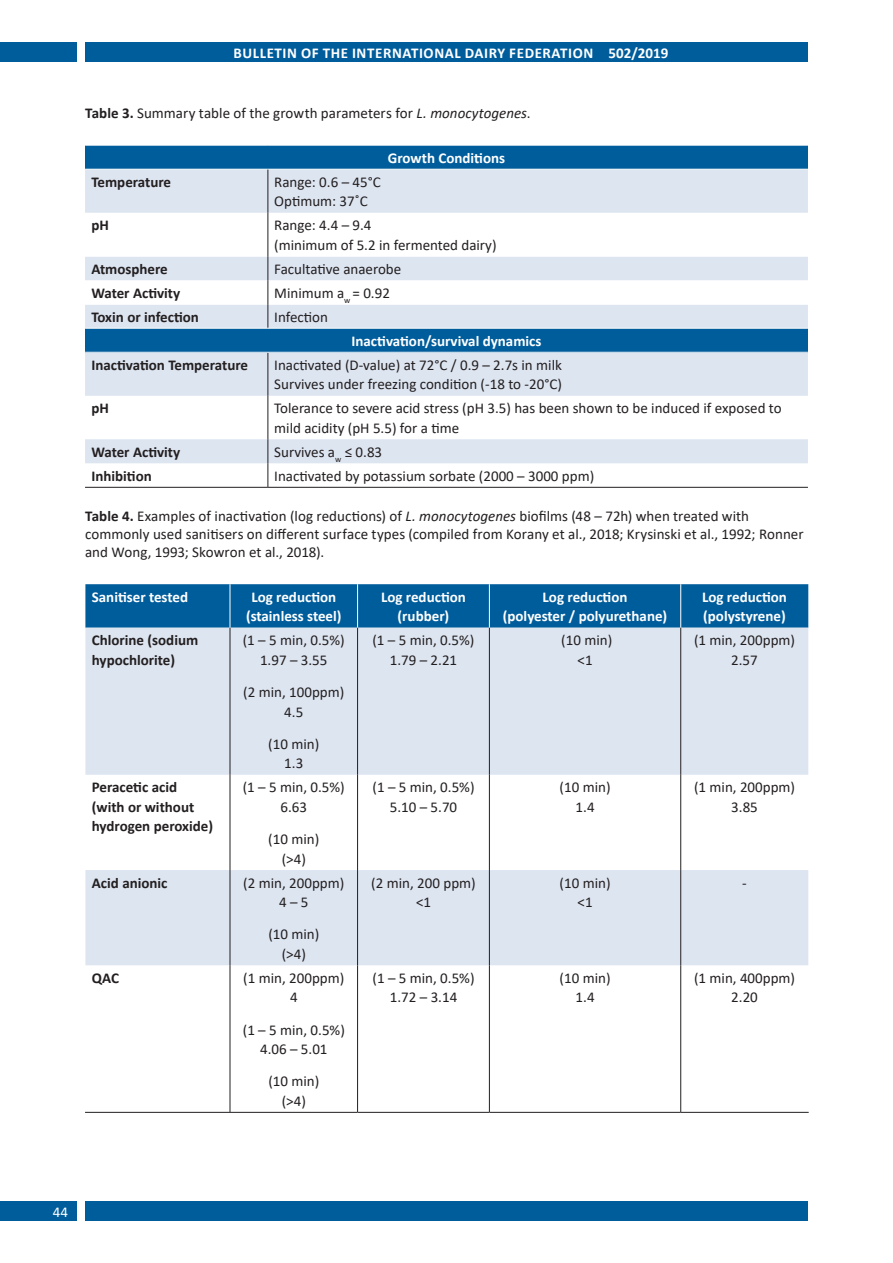
<style>
.page{position:relative;width:893px;height:1263px;background:#fff}
.page>*{position:absolute;margin:0;border:0;box-sizing:border-box;transform-origin:0 0}
.t1{font:15px/19.5px "Calibri";color:#231f20;text-align:center}
.t2{font:700 15px/19.5px "Calibri";color:#231f20}
.t3{font:700 15px/19.5px "Calibri";color:#fff;text-align:center}
.t4{font:700 15px "Calibri";letter-spacing:.04em;color:#fff}
.t5{font:15px "Calibri";color:#fff}
.s1{font-weight:700}
.s2{font-style:italic}
</style>
<div class="page">
<div style="left:85px;top:145px;width:723px;height:24px;background:#005d9c"></div>
<svg style="left:85px;top:170px;width:723px;height:293px;fill:#dde5f1"></svg>
<div style="left:85px;top:328px;width:723px;height:24px;background:#005d9c"></div>
<hr style="left:85px;top:145px;width:183px;height:1px;background:#fff">
<hr style="left:268px;top:145px;width:540px;height:1px;background:#fff">
<hr style="left:85px;top:256px;width:182px;height:1px;background:#fff">
<hr style="left:268px;top:256px;width:540px;height:1px;background:#fff">
<hr style="left:85px;top:304px;width:182px;height:1px;background:#fff">
<hr style="left:268px;top:304px;width:540px;height:1px;background:#fff">
<hr style="left:267px;top:170px;width:1px;height:43px;background:#231f20">
<hr style="left:267px;top:213px;width:1px;height:43px;background:#231f20">
<svg style="left:267px;top:256px;width:1px;height:72px"></svg>
<hr style="left:267px;top:353px;width:1px;height:43px;background:#231f20">
<hr style="left:267px;top:396px;width:1px;height:43px;background:#231f20">
<svg style="left:267px;top:439px;width:1px;height:48px"></svg>
<hr style="left:85px;top:487px;width:183px;height:1px;background:#231f20">
<hr style="left:268px;top:487px;width:540px;height:1px;background:#231f20">
<hr style="left:85px;top:328px;width:183px;height:1px;background:#fff">
<hr style="left:268px;top:328px;width:540px;height:1px;background:#fff">
<hr style="left:85px;top:352px;width:183px;height:1px;background:#fff">
<hr style="left:268px;top:352px;width:540px;height:1px;background:#fff">
<div style="left:85px;top:584px;width:723px;height:44px;background:#005d9c"></div>
<svg style="left:85px;top:628px;width:723px;height:337px;fill:#dde5f1"></svg>
<hr style="left:85px;top:1112px;width:145px;height:1px;background:#231f20">
<hr style="left:230px;top:1112px;width:128px;height:1px;background:#231f20">
<hr style="left:358px;top:1112px;width:131px;height:1px;background:#231f20">
<hr style="left:489px;top:1112px;width:192px;height:1px;background:#231f20">
<hr style="left:681px;top:1112px;width:128px;height:1px;background:#231f20">
<hr style="left:230px;top:584px;width:1px;height:44px;background:#fff">
<hr style="left:357px;top:584px;width:1px;height:44px;background:#fff">
<hr style="left:489px;top:584px;width:1px;height:44px;background:#fff">
<hr style="left:680px;top:584px;width:1px;height:44px;background:#fff">
<hr style="left:230px;top:628px;width:1px;height:147px;background:#231f20">
<hr style="left:357px;top:628px;width:1px;height:147px;background:#231f20">
<hr style="left:489px;top:628px;width:1px;height:147px;background:#231f20">
<hr style="left:680px;top:628px;width:1px;height:147px;background:#231f20">
<hr style="left:230px;top:775px;width:1px;height:95px;background:#231f20">
<hr style="left:357px;top:775px;width:1px;height:95px;background:#231f20">
<hr style="left:489px;top:775px;width:1px;height:95px;background:#231f20">
<hr style="left:680px;top:775px;width:1px;height:95px;background:#231f20">
<hr style="left:230px;top:870px;width:1px;height:95px;background:#231f20">
<hr style="left:357px;top:870px;width:1px;height:95px;background:#231f20">
<hr style="left:489px;top:870px;width:1px;height:95px;background:#231f20">
<hr style="left:680px;top:870px;width:1px;height:95px;background:#231f20">
<hr style="left:230px;top:965px;width:1px;height:147px;background:#231f20">
<hr style="left:357px;top:965px;width:1px;height:147px;background:#231f20">
<hr style="left:489px;top:965px;width:1px;height:147px;background:#231f20">
<hr style="left:680px;top:965px;width:1px;height:147px;background:#231f20">
<div style="left:85px;top:1201px;width:723px;height:19px;background:#005d9c"></div>
<div style="left:85px;top:43px;width:723px;height:19px;background:#005d9c"></div>
<div style="left:0;top:1201px;width:77px;height:19px;background:#005d9c"></div>
<svg style="left:0;top:43px;width:77px;height:19px"></svg>
<p class="t4" style="left:233px;top:42px;width:436px">BULLETIN OF THE INTERNATIONAL DAIRY FEDERATION 502/2019</p>
<p class="t1" style="left:85px;top:102px;width:447px"><span class="s1">Table 3.</span> Summary table of the growth parameters for <span class="s2">L. monocytogenes</span>.</p>
<p class="t3" style="left:388px;top:148px;width:119px">Growth Conditions</p>
<p class="t2" style="left:91px;top:172px;width:81px">Temperature</p>
<p class="t1" style="left:274px;top:172px;width:108px;text-align:left">Range: 0.6 – 45°C<br>Optimum: 37˚C</p>
<p class="t2" style="left:91px;top:215px;width:19px">pH</p>
<p class="t1" style="left:274px;top:215px;width:224px;text-align:left">Range: 4.4 – 9.4<br>(minimum of 5.2 in fermented dairy)</p>
<p class="t2" style="left:91px;top:259px;width:78px">Atmosphere</p>
<p class="t1" style="left:274px;top:259px;width:129px">Facultative anaerobe</p>
<p class="t2" style="left:91px;top:283px;width:90px">Water Activity</p>
<p class="t1" style="left:274px;top:283px;width:117px">Minimum a<sub>w</sub> = 0.92</p>
<p class="t2" style="left:91px;top:307px;width:109px">Toxin or infection</p>
<p class="t1" style="left:274px;top:307px;width:55px">Infection</p>
<p class="t3" style="left:351px;top:331px;width:192px">Inactivation/survival dynamics</p>
<p class="t2" style="left:91px;top:355px;width:158px">Inactivation Temperature</p>
<p class="t1" style="left:274px;top:355px;width:289px;text-align:left">Inactivated (D-value) at 72°C / 0.9 – 2.7s in milk<br>Survives under freezing condition (-18 to -20°C)</p>
<p class="t2" style="left:91px;top:398px;width:19px">pH</p>
<p class="t1" style="left:274px;top:398px;width:509px;text-align:left">Tolerance to severe acid stress (pH 3.5) has been shown to be induced if exposed to mild acidity (pH 5.5) for a time</p>
<p class="t2" style="left:91px;top:442px;width:90px">Water Activity</p>
<p class="t1" style="left:274px;top:442px;width:109px">Survives a<sub>w</sub> ≤ 0.83</p>
<p class="t2" style="left:91px;top:466px;width:62px">Inhibition</p>
<p class="t1" style="left:274px;top:466px;width:321px">Inactivated by potassium sorbate (2000 – 3000 ppm)</p>
<p class="t1" style="left:85px;top:507px;width:720px;line-height:18px;text-align:left"><span class="s1">Table 4.</span> Examples of inactivation (log reductions) of <span class="s2">L. monocytogenes</span> biofilms (48 – 72h) when treated with commonly used sanitisers on different surface types (compiled from Korany et al., 2018; Krysinski et al., 1992; Ronner and Wong, 1993; Skowron et al., 2018).</p>
<p class="t3" style="left:92px;top:587px;width:98px">Sanitiser tested</p>
<p class="t3" style="left:246px;top:587px;width:97px">Log reduction (stainless steel)</p>
<p class="t3" style="left:381px;top:587px;width:86px">Log reduction (rubber)</p>
<p class="t3" style="left:503px;top:587px;width:166px">Log reduction<br>(polyester / polyurethane)</p>
<p class="t3" style="left:702px;top:587px;width:86px;text-align:left">Log reduction (polystyrene)</p>
<p class="t2" style="left:92px;top:630px;width:108px">Chlorine (sodium hypochlorite)</p>
<p class="t1" style="left:243px;top:630px;width:104px">(1 – 5 min, 0.5%)<br>1.97 – 3.55</p>
<p class="t1" style="left:243px;top:682px;width:103px">(2 min, 100ppm)<br>4.5</p>
<p class="t1" style="left:268px;top:734px;width:52px">(10 min)<br>1.3</p>
<p class="t1" style="left:372px;top:630px;width:104px">(1 – 5 min, 0.5%)<br>1.79 – 2.21</p>
<p class="t1" style="left:561px;top:630px;width:52px">(10 min) &lt;1</p>
<p class="t1" style="left:694px;top:630px;width:103px">(1 min, 200ppm)<br>2.57</p>
<p class="t2" style="left:92px;top:777px;width:123px">Peracetic acid (with or without hydrogen peroxide)</p>
<p class="t1" style="left:243px;top:777px;width:104px">(1 – 5 min, 0.5%)<br>6.63</p>
<p class="t1" style="left:268px;top:829px;width:52px">(10 min) (&gt;4)</p>
<p class="t2" style="left:92px;top:873px;width:77px">Acid anionic</p>
<p class="t1" style="left:243px;top:872px;width:103px">(2 min, 200ppm)<br>4 – 5</p>
<p class="t1" style="left:268px;top:924px;width:52px">(10 min) (&gt;4)</p>
<p class="t2" style="left:92px;top:968px;width:29px">QAC</p>
<p class="t1" style="left:243px;top:968px;width:103px">(1 min, 200ppm)<br>4</p>
<p class="t1" style="left:243px;top:1019px;width:104px">(1 – 5 min, 0.5%)<br>4.06 – 5.01</p>
<p class="t1" style="left:268px;top:1071px;width:52px">(10 min) (&gt;4)</p>
<p class="t1" style="left:372px;top:777px;width:104px">(1 – 5 min, 0.5%)<br>5.10 – 5.70</p>
<p class="t1" style="left:560px;top:777px;width:52px">(10 min)<br>1.4</p>
<p class="t1" style="left:694px;top:777px;width:103px">(1 min, 200ppm)<br>3.85</p>
<p class="t1" style="left:371px;top:872px;width:106px">(2 min, 200 ppm) &lt;1</p>
<p class="t1" style="left:560px;top:872px;width:52px">(10 min) &lt;1</p>
<p class="t1" style="left:742px;top:872px;width:6px">-</p>
<p class="t1" style="left:372px;top:968px;width:104px">(1 – 5 min, 0.5%)<br>1.72 – 3.14</p>
<p class="t1" style="left:560px;top:968px;width:52px">(10 min)<br>1.4</p>
<p class="t1" style="left:694px;top:968px;width:103px">(1 min, 400ppm)<br>2.20</p>
<p class="t5" style="left:53px;top:1201px;width:17px">44</p>
</div>
